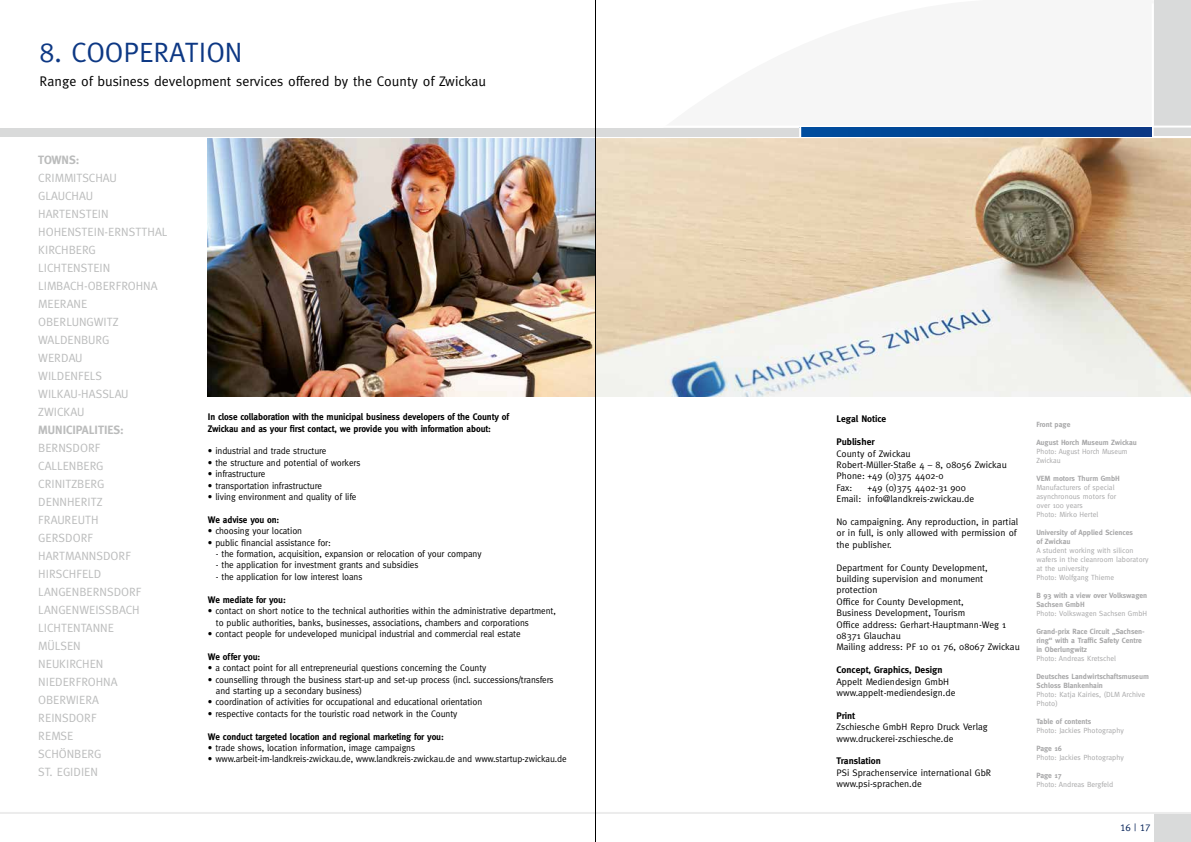
<style>
.page{position:relative;width:1191px;height:842px;background:#fff}
.page>*{position:absolute;margin:0;border:0;box-sizing:border-box;transform-origin:0 0}
.t1{font:28px "Meta";color:#0d3884}
.t2{font:14px "Meta";color:#000}
.t3{font:12px/18px "Meta";color:#bbbcbc}
.t4{font:700 12px "Meta";color:#bbbcbc}
.t5{font:10px "Meta Caps";color:#042158}
.t6{font:9.5px/11.4px "Meta";letter-spacing:-.01em;color:#000;scale:.96 1}
.t7{font:9.5px/11.4px "Meta";letter-spacing:-.01em;color:#000}
.t8{font:700 9.5px/11.4px "Meta";letter-spacing:-.01em;color:#000;scale:.96 1}
.t9{font:700 9.5px "Meta";letter-spacing:-.01em;color:#000}
.t10{font:700 7.5px/9px "Meta";color:#a7a7a8}
.t11{font:7.5px/9px "Meta";color:#a7a7a8;scale:.96 1}
.t12{font:7.5px/9px "Meta";color:#a7a7a8}
</style>
<div class="page">
<div style="left:1154px;top:0;width:37px;height:128px;background:#d9dada"></div>
<div style="left:1154px;top:812px;width:37px;height:30px;background:#d9dada"></div>
<img style="left:208px;top:138px;width:983px;height:259px">
<div style="left:1153px;top:128px;width:38px;height:8px;background:#d9dada"></div>
<hr style="left:0;top:126px;width:1191px;height:2px;background:#fff">
<hr style="left:0;top:812px;width:1191px;height:2px;background:#ececec">
<div style="left:799px;top:127px;width:352px;height:9px;background:#004391"></div>
<div style="left:0;top:128px;width:799px;height:8px;background:#d9dada"></div>
<svg style="left:799px;top:127px;width:2px;height:9px"></svg>
<hr style="left:595px;top:0;width:1px;height:842px;background:#000">
<h1 class="t1" style="left:40px;top:36px;width:204px">8. COOPERATION</h1>
<h2 class="t2" style="left:40px;top:73px;width:448px">Range of business development services offered by the County of Zwickau</h2>
<p class="t4" style="left:38px;top:153px;width:43px">TOWNS:</p>
<p class="t3" style="left:38px;top:169px;width:131px">CRIMMITSCHAU<br>GLAUCHAU<br>HARTENSTEIN<br>HOHENSTEIN-ERNSTTHAL<br>KIRCHBERG<br>LICHTENSTEIN<br>LIMBACH-OBERFROHNA<br>MEERANE<br>OBERLUNGWITZ<br>WALDENBURG<br>WERDAU<br>WILDENFELS<br>WILKAU-HASSLAU<br>ZWICKAU</p>
<p class="t4" style="left:38px;top:423px;width:87px">MUNICIPALITIES:</p>
<p class="t3" style="left:38px;top:439px;width:105px">BERNSDORF<br>CALLENBERG<br>CRINITZBERG<br>DENNHERITZ<br>FRAUREUTH<br>GERSDORF<br>HARTMANNSDORF<br>HIRSCHFELD<br>LANGENBERNSDORF<br>LANGENWEISSBACH<br>LICHTENTANNE<br>MÜLSEN<br>NEUKIRCHEN<br>NIEDERFROHNA<br>OBERWIERA<br>REINSDORF<br>REMSE<br>SCHÖNBERG<br>ST. EGIDIEN</p>
<p class="t8" style="left:208px;top:411px;width:315px">In close collaboration with the municipal business developers of the County of<br>Zwickau and as your first contact, we provide you with information about:</p>
<p class="t6" style="left:208px;top:445px;width:125px">• industrial and trade structure</p>
<p class="t6" style="left:208px;top:457px;width:160px">• the structure and potential of workers</p>
<p class="t6" style="left:208px;top:468px;width:61px">• infrastructure</p>
<p class="t6" style="left:208px;top:480px;width:120px">• transportation infrastructure</p>
<p class="t6" style="left:208px;top:491px;width:156px">• living environment and quality of life</p>
<p class="t8" style="left:208px;top:514px;width:76px">We advise you on:</p>
<p class="t6" style="left:208px;top:525px;width:100px">• choosing your location</p>
<p class="t6" style="left:208px;top:537px;width:129px">• public financial assistance for:</p>
<p class="t6" style="left:216px;top:548px;width:278px">- the formation, acquisition, expansion or relocation of your company</p>
<p class="t6" style="left:216px;top:559px;width:212px">- the application for investment grants and subsidies</p>
<p class="t6" style="left:216px;top:571px;width:154px">- the application for low interest loans</p>
<p class="t8" style="left:208px;top:594px;width:83px">We mediate for you:</p>
<p class="t6" style="left:216px;top:605px;width:355px;text-indent:-8px">• contact on short notice to the technical authorities within the administrative department, to public authorities, banks, businesses, associations, chambers and corporations</p>
<p class="t6" style="left:208px;top:628px;width:327px">• contact people for undeveloped municipal industrial and commercial real estate</p>
<p class="t8" style="left:208px;top:651px;width:56px">We offer you:</p>
<p class="t6" style="left:208px;top:662px;width:292px">• a contact point for all entrepreneurial questions concerning the County</p>
<p class="t6" style="left:216px;top:673px;width:353px;text-indent:-8px">• counselling through the business start-up and set-up process (incl. successions/transfers and starting up a secondary business)</p>
<p class="t6" style="left:208px;top:696px;width:287px">• coordination of activities for occupational and educational orientation</p>
<p class="t6" style="left:208px;top:708px;width:261px">• respective contacts for the touristic road network in the County</p>
<p class="t8" style="left:208px;top:730px;width:247px">We conduct targeted location and regional marketing for you:</p>
<p class="t6" style="left:208px;top:742px;width:217px">• trade shows, location information, image campaigns</p>
<p class="t6" style="left:208px;top:753px;width:375px">• www.arbeit-im-landkreis-zwickau.de, www.landkreis-zwickau.de and www.startup-zwickau.de</p>
<p class="t9" style="left:836px;top:413px;width:51px">Legal Notice</p>
<p class="t9" style="left:836px;top:436px;width:40px">Publisher</p>
<p class="t7" style="left:836px;top:447px;width:172px">County of Zwickau<br>Robert-Müller-Staße 4 – 8, 08056 Zwickau<br>Phone: +49 (0)375 4402-0<br>Fax:</p>
<p class="t7" style="left:836px;top:482px;width:139px;text-indent:31px">+49 (0)375 4402-31 900<br>Email: info@landkreis-zwickau.de</p>
<p class="t7" style="left:836px;top:516px;width:183px">No campaigning. Any reproduction, in partial or in full, is only allowed with permission of the publisher.</p>
<p class="t7" style="left:836px;top:561px;width:185px">Department for County Development, building supervision and monument protection<br>Office for County Development,<br>Business Development, Tourism<br>Office address: Gerhart-Hauptmann-Weg 1<br>08371 Glauchau<br>Mailing address: PF 10 01 76, 08067 Zwickau</p>
<p class="t9" style="left:836px;top:664px;width:107px">Concept, Graphics, Design</p>
<p class="t7" style="left:836px;top:675px;width:120px">Appelt Mediendesign GmbH www.appelt-mediendesign.de</p>
<p class="t9" style="left:836px;top:710px;width:20px">Print</p>
<p class="t7" style="left:836px;top:721px;width:153px">Zschiesche GmbH Repro Druck Verlag www.druckerei-zschiesche.de</p>
<p class="t9" style="left:836px;top:755px;width:46px">Translation</p>
<p class="t7" style="left:836px;top:767px;width:156px">PSi Sprachenservice international GbR www.psi-sprachen.de</p>
<p class="t10" style="left:1036px;top:420px;width:35px">Front page</p>
<p class="t10" style="left:1036px;top:438px;width:102px">August Horch Museum Zwickau</p>
<p class="t11" style="left:1036px;top:447px;width:96px">Photo: August Horch Museum<br>Zwickau</p>
<p class="t10" style="left:1036px;top:474px;width:85px">VEM motors Thurm GmbH</p>
<p class="t12" style="left:1036px;top:483px;width:81px">Manufacturers of special asynchronous motors for over 100 years<br>Photo: Mirko Hertel</p>
<p class="t10" style="left:1036px;top:528px;width:98px">University of Applied Sciences of Zwickau</p>
<p class="t12" style="left:1036px;top:546px;width:114px">A student working with silicon wafers in the cleanroom laboratory at the university<br>Photo: Wolfgang Thieme</p>
<p class="t10" style="left:1036px;top:591px;width:112px">B 93 with a view over Volkswagen<br>Sachsen GmbH</p>
<p class="t11" style="left:1036px;top:609px;width:117px">Photo: Volkswagen Sachsen GmbH</p>
<p class="t10" style="left:1036px;top:627px;width:110px">Grand-prix Race Circuit „Sachsen&shy;ring“ with a Traffic Safety Centre in Oberlungwitz</p>
<p class="t11" style="left:1036px;top:654px;width:84px">Photo: Andreas Kretschel</p>
<p class="t10" style="left:1036px;top:672px;width:114px">Deutsches Landwirtschaftsmuseum<br>Schloss Blankenhain</p>
<p class="t11" style="left:1036px;top:690px;width:115px">Photo: Katja Kairies, (DLM Archive<br>Photo)</p>
<p class="t10" style="left:1036px;top:717px;width:56px">Table of contents</p>
<p class="t11" style="left:1036px;top:726px;width:93px">Photo: Jackies Photography</p>
<p class="t10" style="left:1036px;top:744px;width:27px">Page 16</p>
<p class="t11" style="left:1036px;top:753px;width:93px">Photo: Jackies Photography</p>
<p class="t10" style="left:1036px;top:771px;width:27px">Page 17</p>
<p class="t11" style="left:1036px;top:780px;width:82px">Photo: Andreas Bergfeld</p>
<p class="t5" style="left:1120px;top:822px;width:32px">16 | 17</p>
</div>
